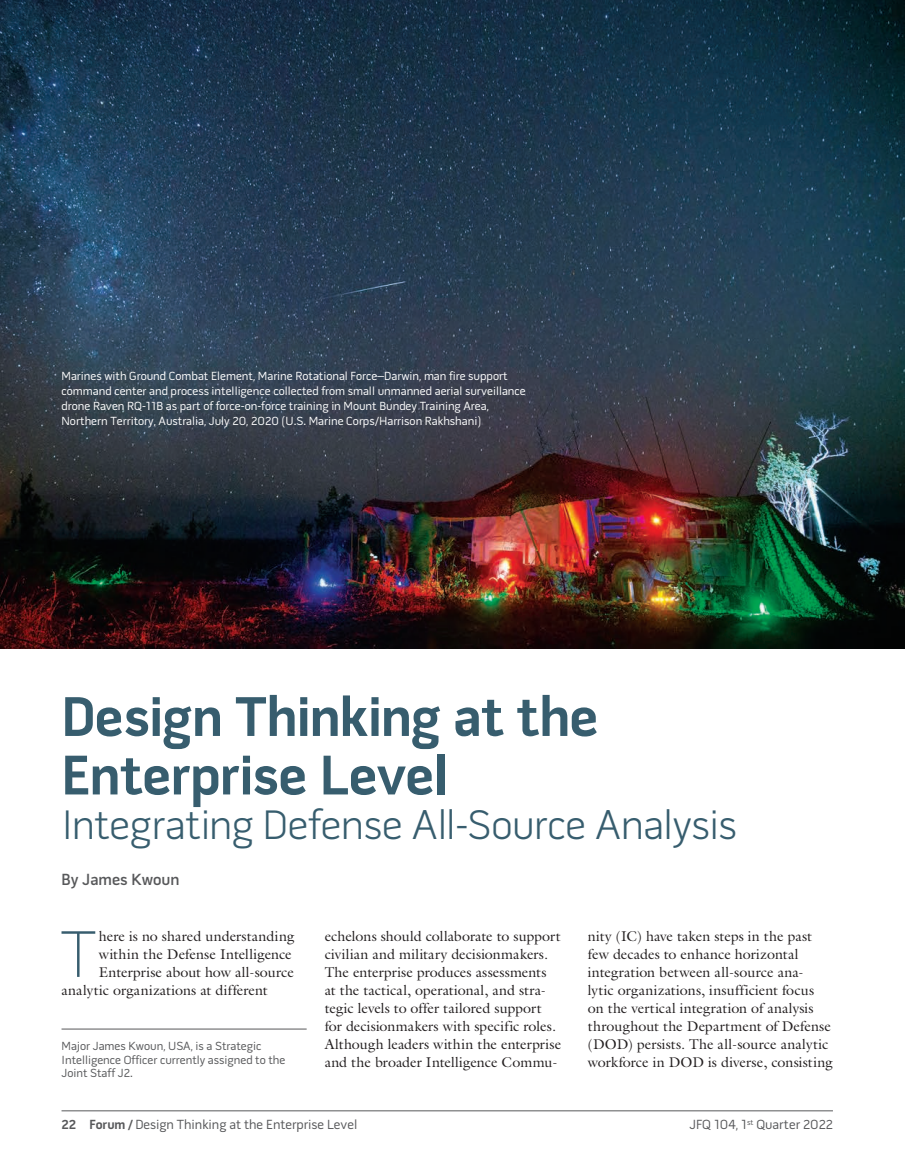
<style>
.page{position:relative;width:905px;height:1175px;background:#fff}
.page>*{position:absolute;margin:0;border:0;box-sizing:border-box;transform-origin:0 0}
.t1{font:100 67.2px "Pill Gothic 600 mg";color:#375d6e}
.t2{font:700 57px/58.5px "Pill Gothic 600 mg";letter-spacing:-.015em;color:#375d6e}
.t3{font:300 42px "Pill Gothic 600 mg";letter-spacing:-.01em;color:#375d6e}
.t4{font:600 16.5px "Pill Gothic 600 mg";color:#57585a}
.t5{font:14.25px/18px "Galliard Std";letter-spacing:.005em;color:#231f20}
.t6{font:13.5px "Pill Gothic 600 mg";color:#57585a}
.t7{font:12px/15px "Pill Gothic 600 mg";color:#fff}
.t8{font:12px/13.5px "Pill Gothic 600 mg";color:#57585a}
.s1{font-weight:700}
</style>
<div class="page">
<hr style="left:62px;top:1110px;width:770px;height:1px;background:#57585a">
<hr style="left:62px;top:1028px;width:244px;height:1px;background:#57585a">
<img style="left:0;top:0;width:904px;height:648px">
<p class="t7" style="left:62px;top:369px;width:466px">Marines with Ground Combat Element, Marine Rotational Force–Darwin, man fire support command center and process intelligence collected from small unmanned aerial surveillance drone Raven RQ-11B as part of force-on-force training in Mount Bundey Training Area, Northern Territory, Australia, July 20, 2020 (U.S. Marine Corps/Harrison Rakhshani)</p>
<h2 class="t2" style="left:62px;top:692px;width:538px">Design Thinking at the<br>Enterprise Level</h2>
<h3 class="t3" style="left:62px;top:808px;width:677px">Integrating Defense All-Source Analysis</h3>
<p class="t4" style="left:62px;top:872px;width:119px">By James Kwoun</p>
<h1 class="t1" style="left:60px;top:927px;width:37px">T</h1>
<p class="t5" style="left:99px;top:926px;width:197px">here is no shared understanding</p>
<p class="t5" style="left:99px;top:944px;width:194px">within the Defense Intelligence</p>
<p class="t5" style="left:99px;top:962px;width:197px">Enterprise about how all-source</p>
<p class="t5" style="left:62px;top:980px;width:208px">analytic organizations at different</p>
<p class="t8" style="left:62px;top:1040px;width:225px">Major James Kwoun, USA, is a Strategic<br>Intelligence Officer currently assigned to the<br>Joint Staff J2.</p>
<p class="t5" style="left:324px;top:926px;width:238px">echelons should collaborate to support civilian and military decisionmakers.<br>The enterprise produces assessments<br>at the tactical, operational, and stra&shy;tegic levels to offer tailored support for decisionmakers with specific roles.<br>Although leaders within the enterprise and the broader Intelligence Commu-</p>
<p class="t5" style="left:587px;top:926px;width:247px">nity (IC) have taken steps in the past few decades to enhance horizontal integration between all-source ana&shy;lytic organizations, insufficient focus on the vertical integration of analysis throughout the Department of Defense (DOD) persists. The all-source analytic workforce in DOD is diverse, consisting</p>
<p class="t6" style="left:62px;top:1119px;width:297px"><span class="s1">22 Forum /</span> Design Thinking at the Enterprise Level</p>
<p class="t6" style="left:689px;top:1119px;width:145px">JFQ 104, 1<sup>st</sup> Quarter 2022</p>
</div>
